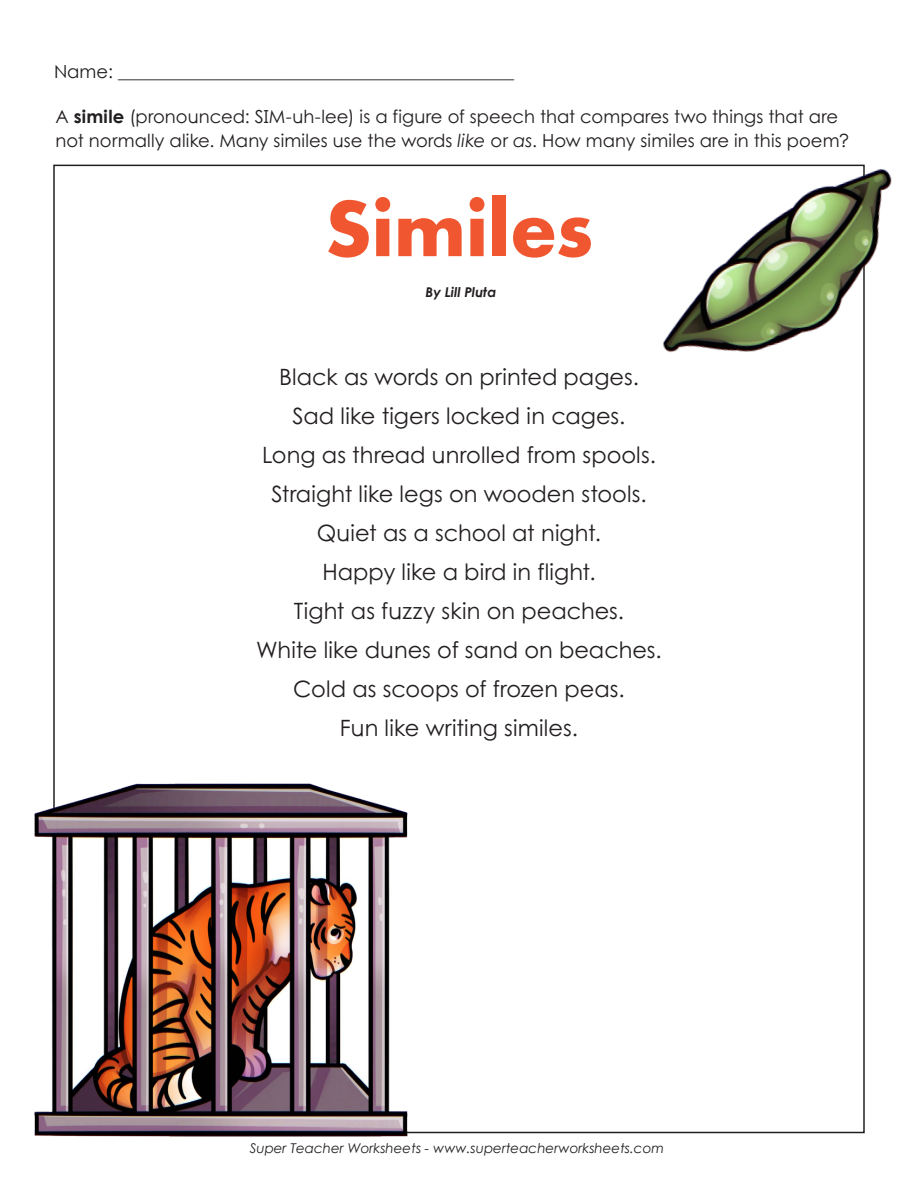
<style>
.page{position:relative;width:918px;height:1188px;background:#fff}
.page>*{position:absolute;margin:0;border:0;box-sizing:border-box;transform-origin:0 0}
.t1{font:700 82.5px "Aharoni";letter-spacing:-.005em;color:#f05730}
.t2{font:22.5px/39px "Century STW4";color:#231f20;text-align:center}
.t3{font:18px/24px "Century STW4";letter-spacing:.005em;color:#231f20}
.t4{font:18px "Century Gothic 2";color:#231f20}
.t5{font:italic 13.5px "Century Gothic 2";color:#231f20}
.t6{font:italic 700 13.5px "Century STW3";color:#231f20}
.s1{font-weight:700}
.s2{font-style:italic}
</style>
<div class="page">
<img style="left:34px;top:780px;width:378px;height:357px">
<img style="left:640px;top:164px;width:252px;height:203px">
<p class="t4" style="left:54px;top:59px;width:462px">Name: ____________________________________________</p>
<p class="t3" style="left:56px;top:104px;width:795px">A <span class="s1">simile</span> (pronounced: SIM-uh-lee) is a figure of speech that compares two things that are not normally alike. Many similes use the words <span class="s2">like</span> or <span class="s2">as</span>. How many similes are in this poem?</p>
<h1 class="t1" style="left:325px;top:196px;width:270px">Similes</h1>
<p class="t6" style="left:426px;top:282px;width:72px">By Lill Pluta</p>
<p class="t2" style="left:256px;top:357px;width:407px">Black as words on printed pages.<br>Sad like tigers locked in cages.<br>Long as thread unrolled from spools.<br>Straight like legs on wooden stools.<br>Quiet as a school at night.<br>Happy like a bird in flight.<br>Tight as fuzzy skin on peaches.<br>White like dunes of sand on beaches.<br>Cold as scoops of frozen peas.<br>Fun like writing similes.</p>
<p class="t5" style="left:250px;top:1139px;width:416px">Super Teacher Worksheets - www.superteacherworksheets.com</p>
</div>
